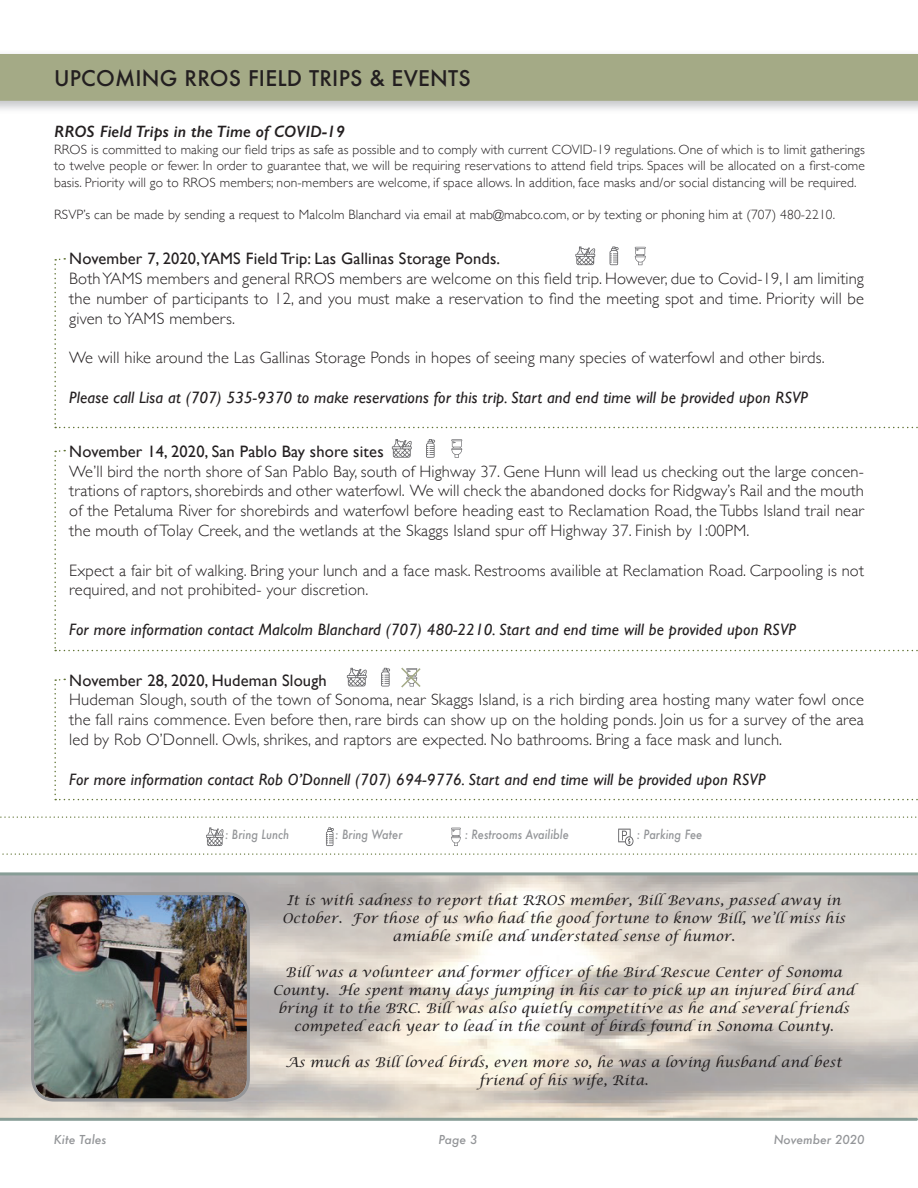
<style>
.page{position:relative;width:918px;height:1188px;background:#fff}
.page>*{position:absolute;margin:0;border:0;box-sizing:border-box;transform-origin:0 0}
.t1{font:500 21px "Futura";letter-spacing:.01em;color:#231f20}
.t2{font:300 16.5px/19.8px "Gill Sans";letter-spacing:.01em;color:#231f20;text-align:justify}
.t3{font:italic 16.5px "Gill Sans";letter-spacing:.01em;color:#231f20}
.t4{font:16.5px "Gill Sans";letter-spacing:.01em;color:#231f20}
.t5{font:italic 600 16.5px "Gill Sans";letter-spacing:.01em;color:#231f20}
.t6{font:italic 13.5px/18px "Lucida Calligraphy";letter-spacing:.01em;color:#231f20;text-align:center}
.t7{font:300 13.5px/16.2px "Gill Sans";letter-spacing:.01em;color:#231f20;text-align:justify}
.t8{font:italic 500 12.45px "Futura";color:#939598;scale:.88 1}
.t9{font:italic 500 12px "Futura";color:#939598}
</style>
<div class="page">
<div style="left:0;top:54px;width:918px;height:47px;background:#a4aa86"></div>
<svg style="left:206px;top:827px;width:18px;height:19px"></svg>
<svg style="left:326px;top:827px;width:8px;height:19px"></svg>
<svg style="left:451px;top:828px;width:10px;height:18px"></svg>
<svg style="left:618px;top:829px;width:15px;height:17px"></svg>
<svg style="left:0;top:816px;width:917px;height:2px"></svg>
<svg style="left:2px;top:853px;width:915px;height:2px"></svg>
<svg style="left:54px;top:439px;width:864px;height:212px"></svg>
<svg style="left:54px;top:247px;width:864px;height:181px"></svg>
<svg style="left:54px;top:667px;width:864px;height:133px"></svg>
<img style="left:34px;top:895px;width:213px;height:204px">
<div style="left:31px;top:892px;width:219px;height:210px;border:3px solid #939598;border-radius:22px"></div>
<svg style="left:0;top:1118px;width:918px;height:3px;background:#8fa39d"></svg>
<svg style="left:0;top:872px;width:918px;height:3px;background:#97aaa4"></svg>
<p class="t1" style="left:54px;top:64px;width:418px">UPCOMING RROS FIELD TRIPS &amp; EVENTS</p>
<p class="t5" style="left:54px;top:122px;width:293px">RROS Field Trips in the Time of COVID-19</p>
<p class="t7" style="left:54px;top:141px;width:812px">RROS is committed to making our field trips as safe as possible and to comply with current COVID-19 regulations. One of which is to limit gatherings to twelve people or fewer. In order to guarantee that, we will be requiring reservations to attend field trips. Spaces will be allocated on a first-come basis. Priority will go to RROS members; non-members are welcome, if space allows. In addition, face masks and/or social distancing will be required.</p>
<p class="t7" style="left:54px;top:206px;width:783px">RSVP’s can be made by sending a request to Malcolm Blanchard via email at mab@mabco.com, or by texting or phoning him at (707) 480-2210.</p>
<p class="t4" style="left:69px;top:249px;width:432px">November 7, 2020,YAMS Field Trip: Las Gallinas Storage Ponds.</p>
<p class="t2" style="left:69px;top:268px;width:796px">Both YAMS members and general RROS members are welcome on this field trip. However, due to Covid-19, I am limiting the number of participants to 12, and you must make a reservation to find the meeting spot and time. Priority will be given to YAMS members.</p>
<p class="t2" style="left:69px;top:347px;width:757px">We will hike around the Las Gallinas Storage Ponds in hopes of seeing many species of waterfowl and other birds.</p>
<p class="t3" style="left:69px;top:388px;width:740px">Please call Lisa at (707) 535-9370 to make reservations for this trip. Start and end time will be provided upon RSVP</p>
<p class="t4" style="left:69px;top:442px;width:316px">November 14, 2020, San Pablo Bay shore sites</p>
<p class="t2" style="left:69px;top:461px;width:796px">We’ll bird the north shore of San Pablo Bay, south of Highway 37. Gene Hunn will lead us checking out the large concen&shy;trations of raptors, shorebirds and other waterfowl. We will check the abandoned docks for Ridgway’s Rail and the mouth of the Petaluma River for shorebirds and waterfowl before heading east to Reclamation Road, the Tubbs Island trail near the mouth of Tolay Creek, and the wetlands at the Skaggs Island spur off Highway 37. Finish by 1:00PM.</p>
<p class="t2" style="left:69px;top:560px;width:796px">Expect a fair bit of walking. Bring your lunch and a face mask. Restrooms availible at Reclamation Road. Carpooling is not required, and not prohibited- your discretion.</p>
<p class="t3" style="left:69px;top:620px;width:728px">For more information contact Malcolm Blanchard (707) 480-2210. Start and end time will be provided upon RSVP</p>
<p class="t4" style="left:69px;top:670px;width:259px">November 28, 2020, Hudeman Slough</p>
<p class="t2" style="left:69px;top:689px;width:796px">Hudeman Slough, south of the town of Sonoma, near Skaggs Island, is a rich birding area hosting many water fowl once the fall rains commence. Even before then, rare birds can show up on the holding ponds. Join us for a survey of the area led by Rob O’Donnell. Owls, shrikes, and raptors are expected. No bathrooms. Bring a face mask and lunch.</p>
<p class="t3" style="left:69px;top:770px;width:698px">For more information contact Rob O’Donnell (707) 694-9776. Start and end time will be provided upon RSVP</p>
<p class="t8" style="left:225px;top:826px;width:74px">: Bring Lunch</p>
<p class="t8" style="left:335px;top:826px;width:78px">: Bring Water</p>
<p class="t8" style="left:465px;top:826px;width:120px">: Restrooms Availible</p>
<p class="t8" style="left:637px;top:826px;width:76px">: Parking Fee</p>
<p class="t6" style="left:282px;top:892px;width:565px">It is with sadness to report that RROS member, Bill Bevans, passed away in<br>October. For those of us who had the good fortune to know Bill, we’ll miss his amiable smile and understated sense of humor.</p>
<p class="t6" style="left:273px;top:964px;width:583px">Bill was a volunteer and former officer of the Bird Rescue Center of Sonoma County. He spent many days jumping in his car to pick up an injured bird and bring it to the BRC. Bill was also quietly competitive as he and several friends competed each year to lead in the count of birds found in Sonoma County.</p>
<p class="t6" style="left:286px;top:1054px;width:558px">As much as Bill loved birds, even more so, he was a loving husband and best friend of his wife, Rita.</p>
<p class="t9" style="left:54px;top:1131px;width:54px">Kite Tales</p>
<p class="t9" style="left:439px;top:1131px;width:40px">Page 3</p>
<p class="t9" style="left:774px;top:1131px;width:92px">November 2020</p>
</div>
